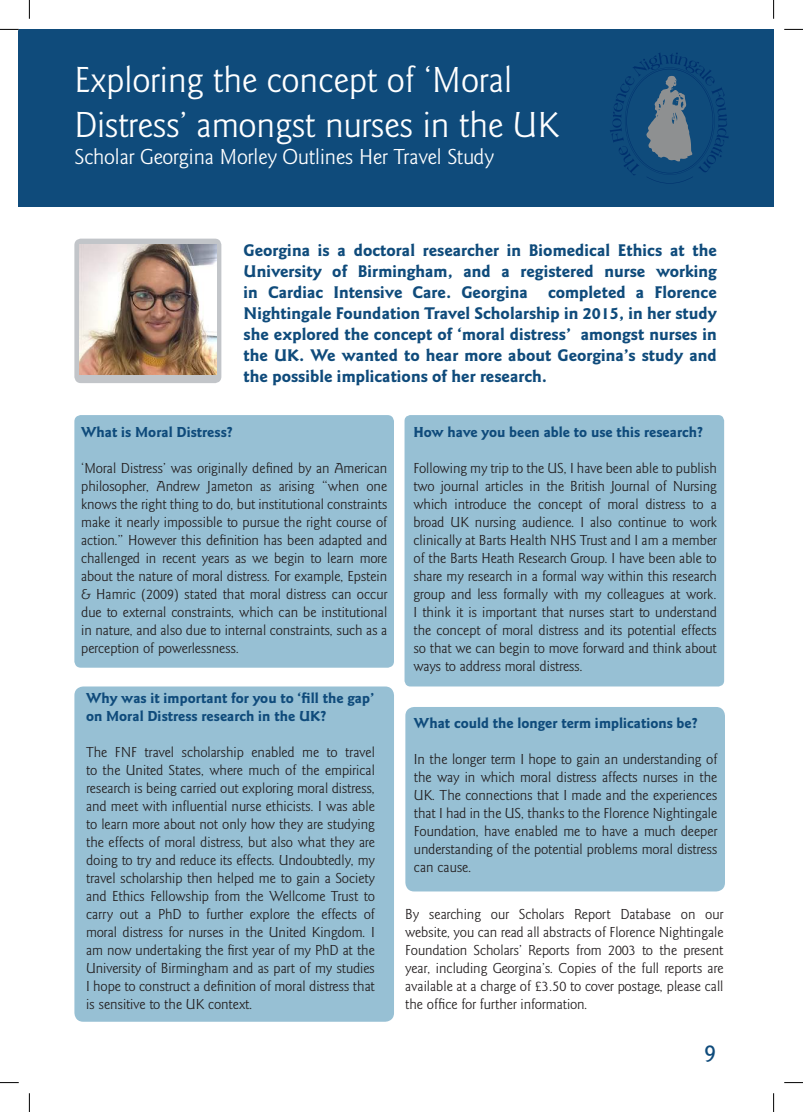
<style>
.page{position:relative;width:803px;height:1112px;background:#fff}
.page>*{position:absolute;margin:0;border:0;box-sizing:border-box;transform-origin:0 0}
.t1{font:37.5px/45px "Goudy Sans Std";color:#fff}
.t2{font:500 25px "Goudy Sans Std";color:#0f4b7b}
.t3{font:22.5px "Goudy Sans Std";color:#fff}
.t4{font:700 17.5px/21px "Goudy Sans Std";color:#0f4b7b;text-align:justify}
.t5{font:15px/18px "Goudy Sans Std";color:#231f20;text-align:justify}
.t6{font:700 15px/18px "Goudy Sans Std";color:#0f4b7b}
.s1{font-size:30px}
</style>
<div class="page">
<div style="left:19px;top:29px;width:10px;height:178px;background:#0f4b7b"></div>
<div style="left:29px;top:29px;width:744px;height:178px;background:#0f4b7b"></div>
<svg style="left:610px;top:53px;width:118px;height:131px"></svg>
<div style="left:404px;top:415px;width:320px;height:271px;background:#97c0d4;border-radius:6px"></div>
<div style="left:74px;top:415px;width:320px;height:252px;background:#97c0d4;border-radius:6px"></div>
<div style="left:74px;top:686px;width:320px;height:335px;background:#97c0d4;border-radius:9px"></div>
<div style="left:74px;top:238px;width:147px;height:145px;background:#c2c5c9;border-radius:7px"></div>
<img style="left:79px;top:244px;width:138px;height:131px">
<div style="left:405px;top:706px;width:320px;height:185px;background:#97c0d4;border-radius:9px"></div>
<svg style="left:0;top:29px;width:19px;height:1px"></svg>
<svg style="left:784px;top:29px;width:19px;height:1px"></svg>
<svg style="left:0;top:1082px;width:19px;height:1px"></svg>
<svg style="left:784px;top:1082px;width:19px;height:1px"></svg>
<svg style="left:29px;top:0;width:1px;height:19px"></svg>
<svg style="left:29px;top:1093px;width:1px;height:18px"></svg>
<svg style="left:773px;top:0;width:1px;height:19px"></svg>
<svg style="left:773px;top:1093px;width:1px;height:18px"></svg>
<h1 class="t1" style="left:74px;top:58px;width:486px">Exploring the concept of ‘Moral<br>Distress’ amongst nurses in the UK</h1>
<h3 class="t3" style="left:74px;top:144px;width:421px">Scholar Georgina Morley Outlines Her Travel Study</h3>
<h3 class="t3" style="left:74px;top:119px;width:339px"><span class="s1">Title goes here -</span> Sub-title goes here</h3>
<p class="t4" style="left:244px;top:240px;width:475px">Georgina is a doctoral researcher in Biomedical Ethics at the University of Birmingham, and a registered nurse working in Cardiac Intensive Care. Georgina completed a Florence Nightingale Foundation Travel Scholarship in 2015, in her study she explored the concept of ‘moral distress’ amongst nurses in the UK. We wanted to hear more about Georgina’s study and the possible implications of her research.</p>
<p class="t6" style="left:81px;top:422px;width:153px">What is Moral Distress?</p>
<p class="t5" style="left:81px;top:459px;width:308px">‘Moral Distress’ was originally defined by an American philosopher, Andrew Jameton as arising “when one knows the right thing to do, but institutional constraints make it nearly impossible to pursue the right course of action.” However this definition has been adapted and challenged in recent years as we begin to learn more about the nature of moral distress. For example, Epstein &amp; Hamric (2009) stated that moral distress can occur due to external constraints, which can be institutional in nature, and also due to internal constraints, such as a perception of powerlessness.</p>
<p class="t6" style="left:86px;top:689px;width:290px">Why was it important for you to ‘fill the gap’ on Moral Distress research in the UK?</p>
<p class="t5" style="left:86px;top:743px;width:290px">The FNF travel scholarship enabled me to travel to the United States, where much of the empirical research is being carried out exploring moral distress, and meet with influential nurse ethicists. I was able to learn more about not only how they are studying the effects of moral distress, but also what they are doing to try and reduce its effects. Undoubtedly, my travel scholarship then helped me to gain a Society and Ethics Fellowship from the Wellcome Trust to carry out a PhD to further explore the effects of moral distress for nurses in the United Kingdom. I am now undertaking the first year of my PhD at the University of Birmingham and as part of my studies I hope to construct a definition of moral distress that is sensitive to the UK context.</p>
<p class="t6" style="left:413px;top:422px;width:291px">How have you been able to use this research?</p>
<p class="t5" style="left:413px;top:459px;width:305px">Following my trip to the US, I have been able to publish two journal articles in the British Journal of Nursing which introduce the concept of moral distress to a broad UK nursing audience. I also continue to work clinically at Barts Health NHS Trust and I am a member of the Barts Heath Research Group. I have been able to share my research in a formal way within this research group and less formally with my colleagues at work.<br>I think it is important that nurses start to understand the concept of moral distress and its potential effects so that we can begin to move forward and think about ways to address moral distress.</p>
<p class="t6" style="left:414px;top:714px;width:286px">What could the longer term implications be?</p>
<p class="t5" style="left:414px;top:750px;width:305px">In the longer term I hope to gain an understanding of the way in which moral distress affects nurses in the UK. The connections that I made and the experiences that I had in the US, thanks to the Florence Nightingale Foundation, have enabled me to have a much deeper understanding of the potential problems moral distress can cause.</p>
<p class="t5" style="left:405px;top:905px;width:320px">By searching our Scholars Report Database on our website, you can read all abstracts of Florence Nightingale Foundation Scholars’ Reports from 2003 to the present year, including Georgina’s. Copies of the full reports are available at a charge of £3.50 to cover postage, please call the office for further information.</p>
<h2 class="t2" style="left:704px;top:1038px;width:14px">9</h2>
</div>
